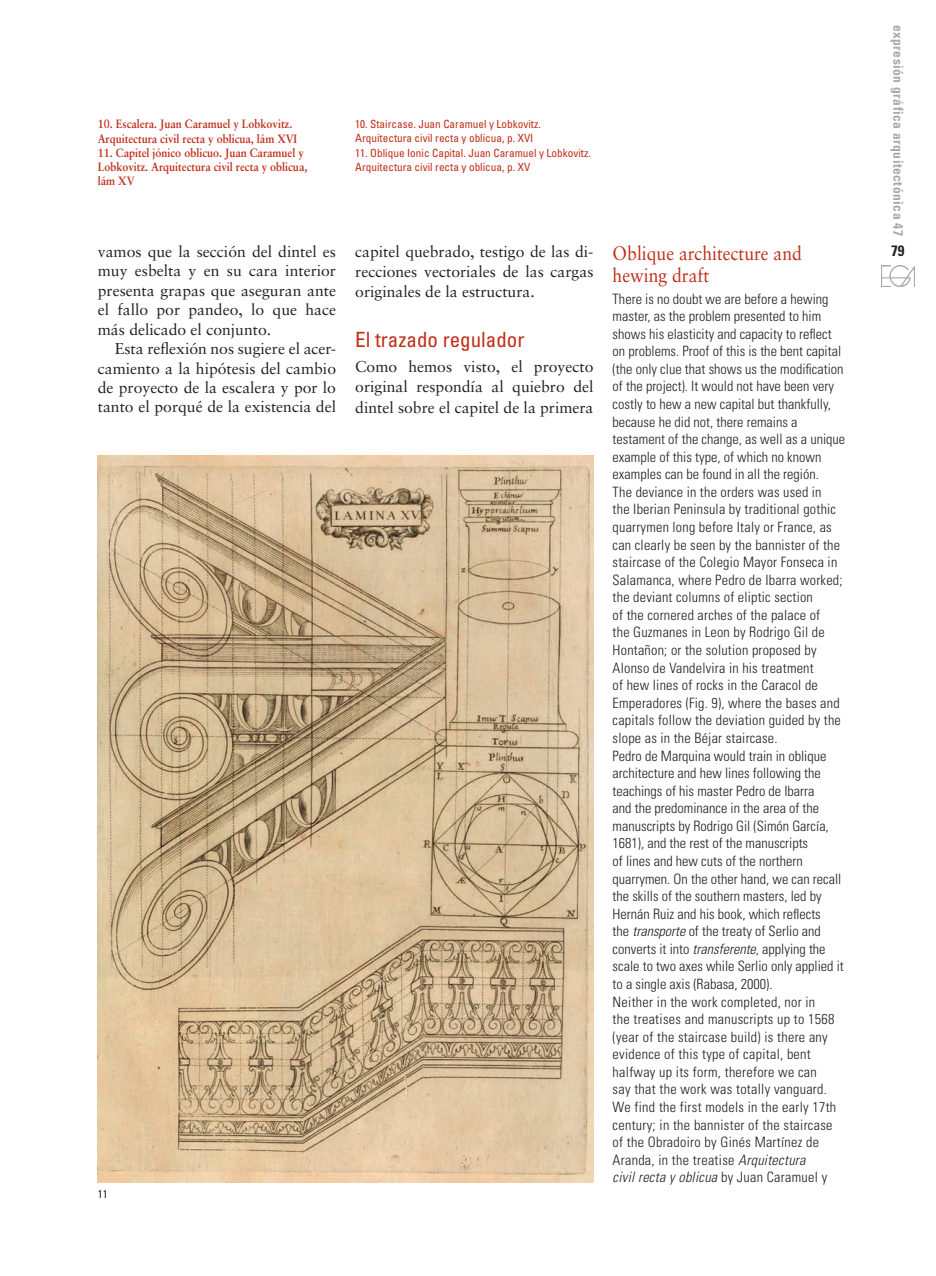
<style>
.page{position:relative;width:936px;height:1276px;background:#fff}
.page>*{position:absolute;margin:0;border:0;box-sizing:border-box;transform-origin:0 0}
.TITULAR_1_CAST{font:condensed 21px "Univers";color:#c02d19}
.TITULAR_1_INGLES{font:19.5px/22px "Sabon";color:#c02d19;scale:.9 1}
.t1{font:15.75px/19.5px "Sabon";color:#231f20;text-align:justify}
.t2{font:700 condensed 15px "Univers";color:#231f20}
.t3{font:300 condensed 14.25px/17.5px "Univers";letter-spacing:.015em;color:#231f20}
.t4{font:700 condensed 13.5px "Univers";letter-spacing:.035em;color:#a8a9ad}
.t5{font:700 12px/14.2px "Sabon";color:#c02d19;scale:.9 1}
.t6{font:condensed 11.25px/14.2px "Univers";color:#c02d19}
.PIES_DE_FOTO_INGLES{font:condensed 11.25px "Univers";color:#231f20}
.s1{font-style:italic}
</style>
<div class="page">
<img style="left:881px;top:265px;width:33px;height:21px">
<img style="left:98px;top:455px;width:495px;height:727px">
<p class="t5" style="left:98px;top:117px;width:223px">10. Escalera. Juan Caramuel y Lobkovitz.<br>Arquitectura civil recta y oblicua, lám XVI</p>
<p class="t5" style="left:98px;top:145px;width:234px">11. Capitel jónico oblicuo. Juan Caramuel y<br>Lobkovitz. Arquitectura civil recta y oblicua, lám XV</p>
<p class="t6" style="left:355px;top:117px;width:187px">10. Staircase. Juan Caramuel y Lobkovitz.<br>Arquitectura civil recta y oblicua, p. XVI</p>
<p class="t6" style="left:355px;top:145px;width:237px">11. Oblique Ionic Capital. Juan Caramuel y Lobkovitz.<br>Arquitectura civil recta y oblicua, p. XV</p>
<p class="t1" style="left:98px;top:241px;width:240px">vamos que la sección del dintel es muy esbelta y en su cara interior presenta grapas que aseguran ante el fallo por pandeo, lo que hace más delicado el conjunto.</p>
<p class="t1" style="left:98px;top:339px;width:240px;text-indent:17px">Esta reflexión nos sugiere el acer&shy;camiento a la hipótesis del cambio de proyecto de la escalera y por lo tanto el porqué de la existencia del</p>
<p class="PIES_DE_FOTO_INGLES" style="left:98px;top:1187px;width:11px">11</p>
<p class="t1" style="left:355px;top:241px;width:240px;line-height:20.2px">capitel quebrado, testigo de las di&shy;recciones vectoriales de las cargas originales de la estructura.</p>
<p class="TITULAR_1_CAST" style="left:355px;top:326px;width:171px">El trazado regulador</p>
<p class="t1" style="left:355px;top:356px;width:240px;line-height:20.2px">Como hemos visto, el proyecto original respondía al quiebro del dintel sobre el capitel de la primera</p>
<p class="TITULAR_1_INGLES" style="left:612px;top:242px;width:212px">Oblique architecture and hewing draft</p>
<p class="t3" style="left:612px;top:290px;width:234px">There is no doubt we are before a hewing master, as the problem presented to him shows his elasticity and capacity to reflect on problems. Proof of this is the bent capital (the only clue that shows us the modification of the project). It would not have been very costly to hew a new capital but thankfully, because he did not, there remains a testament of the change, as well as a unique example of this type, of which no known examples can be found in all the región.</p>
<p class="t3" style="left:612px;top:483px;width:231px">The deviance in the orders was used in<br>the Iberian Peninsula by traditional gothic quarrymen long before Italy or France, as can clearly be seen by the bannister of the staircase of the Colegio Mayor Fonseca in Salamanca, where Pedro de Ibarra worked; the deviant columns of eliptic section<br>of the cornered arches of the palace of<br>the Guzmanes in Leon by Rodrigo Gil de Hontañon; or the solution proposed by Alonso de Vandelvira in his treatment<br>of hew lines of rocks in the Caracol de Emperadores (Fig. 9), where the bases and capitals follow the deviation guided by the slope as in the Béjar staircase.</p>
<p class="t3" style="left:612px;top:746px;width:233px">Pedro de Marquina would train in oblique architecture and hew lines following the teachings of his master Pedro de Ibarra<br>and the predominance in the area of the manuscripts by Rodrigo Gil (Simón García, 1681), and the rest of the manuscripts<br>of lines and hew cuts of the northern quarrymen. On the other hand, we can recall the skills of the southern masters, led by Hernán Ruiz and his book, which reflects<br>the <span class="s1">transporte</span> of the treaty of Serlio and converts it into <span class="s1">transferente</span>, applying the scale to two axes while Serlio only applied it to a single axis (Rabasa, 2000).</p>
<p class="t3" style="left:612px;top:992px;width:225px">Neither in the work completed, nor in<br>the treatises and manuscripts up to 1568 (year of the staircase build) is there any evidence of this type of capital, bent halfway up its form, therefore we can say that the work was totally vanguard.<br>We find the first models in the early 17th century; in the bannister of the staircase of the Obradoiro by Ginés Martínez de Aranda, in the treatise <span class="s1">Arquitectura<br>civil recta y oblicua</span> by Juan Caramuel y</p>
<p class="t4" style="left:906px;top:25px;width:213px;rotate:90deg">expresión gráfica arquitectónica 47</p>
<p class="t2" style="left:891px;top:242px;width:15px">79</p>
</div>
